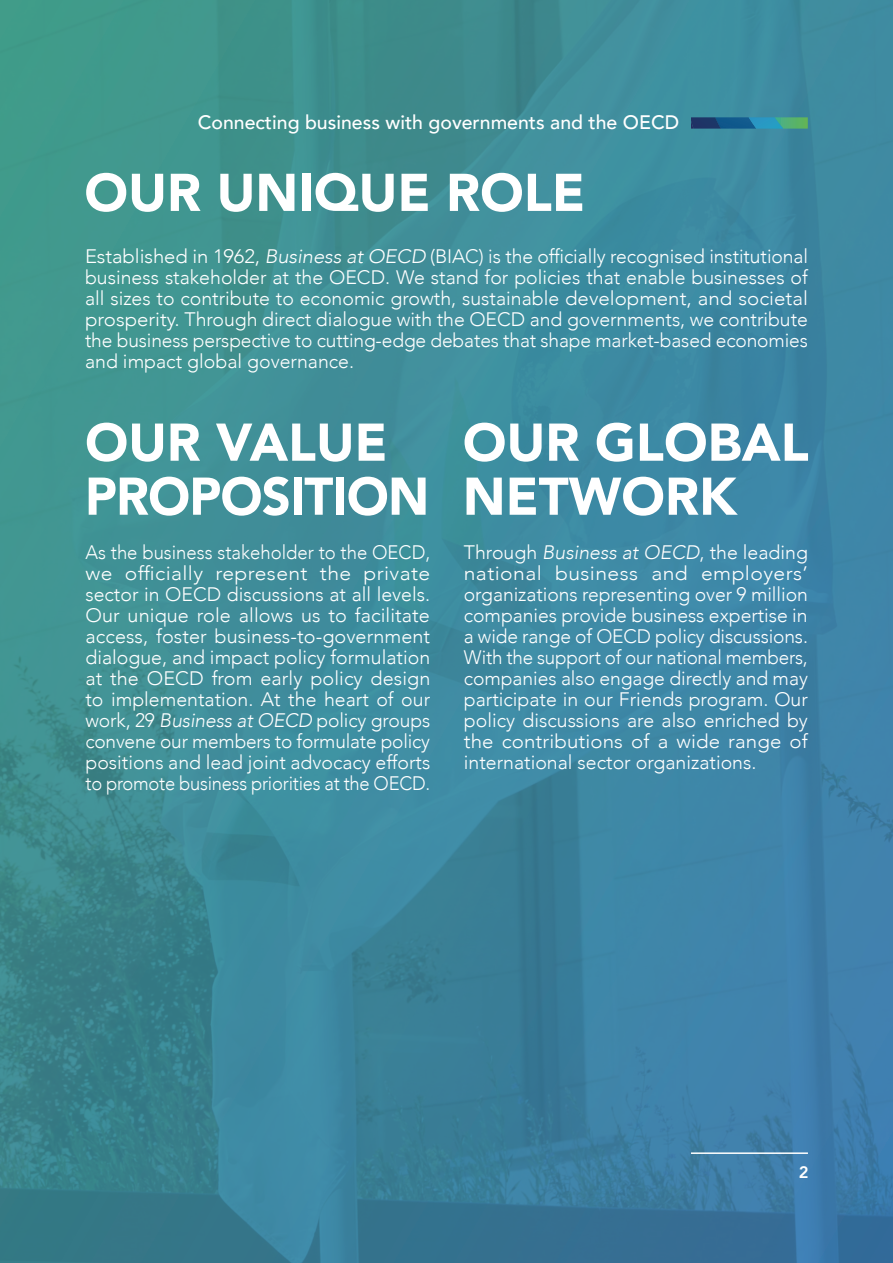
<style>
.page{position:relative;width:893px;height:1263px;background:#fff}
.page>*{position:absolute;margin:0;border:0;box-sizing:border-box;transform-origin:0 0}
.t1{font:900 52.5px/54px "Avenir";color:#fff}
.t2{font:300 19.5px/21px "Avenir";color:#fff;text-align:justify;scale:.95 1}
.t3{font:300 19.5px/21px "Avenir";color:#fff;text-align:justify;scale:1.04 1}
.t4{font:300 19.5px/21px "Avenir";color:#fff;text-align:justify}
.t5{font:500 19.5px "Avenir";color:#fff}
.t6{font:800 16.5px "Avenir";color:#fff}
.s1{font-style:italic}
</style>
<div class="page">
<img style="left:0;top:0;width:893px;height:1263px">
<hr style="left:691px;top:1152px;width:117px;height:2px;background:#fff">
<svg style="left:691px;top:117px;width:117px;height:12px"></svg>
<p class="t5" style="left:198px;top:105px;width:483px">Connecting business with governments and the OECD</p>
<h1 class="t1" style="left:84px;top:164px;width:502px">OUR UNIQUE ROLE</h1>
<p class="t3" style="left:85px;top:246px;width:697px">Established in 1962, <span class="s1">Business at OECD</span> (BIAC) is the officially recognised institutional business stakeholder at the OECD. We stand for policies that enable businesses of all sizes to contribute to economic growth, sustainable development, and societal prosperity. Through direct dialogue with the OECD and governments, we contribute the business perspective to cutting-edge debates that shape market-based economies and impact global governance.</p>
<h1 class="t1" style="left:85px;top:414px;width:346px">OUR VALUE<br>PROPOSITION</h1>
<h1 class="t1" style="left:463px;top:414px;width:347px">OUR GLOBAL<br>NETWORK</h1>
<p class="t2" style="left:85px;top:542px;width:365px">As the business stakeholder to the OECD, we officially represent the private sector in OECD discussions at all levels.<br>Our unique role allows us to facilitate access, foster business-to-government dialogue, and impact policy formulation at the OECD from early policy design to implementation. At the heart of our work, 29 <span class="s1">Business at OECD</span> policy groups convene our members to formulate policy positions and lead joint advocacy efforts to promote business priorities at the OECD.</p>
<p class="t4" style="left:464px;top:542px;width:346px">Through <span class="s1">Business at OECD</span>, the leading national business and employers’ organizations representing over 9 million companies provide business expertise in a wide range of OECD policy discussions.<br>With the support of our national members, companies also engage directly and may participate in our Friends program. Our policy discussions are also enriched by the contributions of a wide range of international sector organizations.</p>
<p class="t6" style="left:799px;top:1159px;width:11px">2</p>
</div>
